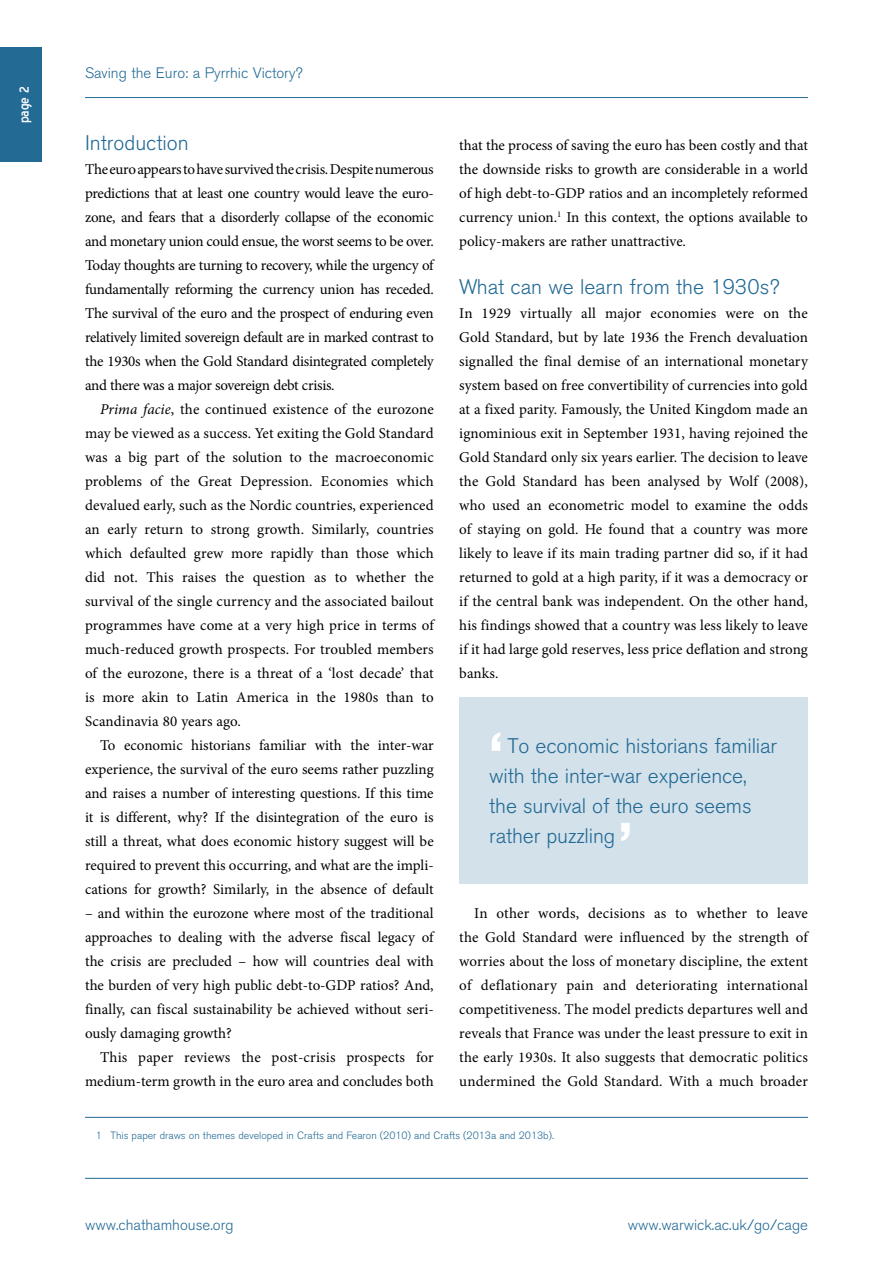
<style>
.page{position:relative;width:893px;height:1263px;background:#fff}
.page>*{position:absolute;margin:0;border:0;box-sizing:border-box;transform-origin:0 0}
.t1{font:700 54px "Akzidenz Grotesk BE";color:#fff}
.t2{font:300 21px/30px "Akzidenz Grotesk BE";letter-spacing:-.005em;color:#236a95}
.t3{font:16.5px "Blue Highway";color:#fff}
.t4{font:15px/24px "Minion Pro";color:#000;text-align:justify}
.t5{font:300 15px "Akzidenz Grotesk BE";color:#236a95}
.t6{font:300 10.5px "Akzidenz Grotesk BE";color:#236a95}
.s1{font-style:italic}
</style>
<div class="page">
<hr style="left:85px;top:1178px;width:723px;height:1px;background:#236a95">
<hr style="left:85px;top:97px;width:723px;height:1px;background:#236a95">
<div style="left:0;top:47px;width:42px;height:115px;background:#236a95"></div>
<hr style="left:85px;top:1117px;width:723px;height:1px;background:#236a95">
<div style="left:459px;top:697px;width:349px;height:186px;background:#d3e1ea"></div>
<p class="t3" style="left:17px;top:123px;width:39px;rotate:-90deg">page 2</p>
<p class="t5" style="left:85px;top:64px;width:219px">Saving the Euro: a Pyrrhic Victory?</p>
<h2 class="t2" style="left:85px;top:128px;width:105px">Introduction</h2>
<p class="t4" style="left:85px;top:157px;width:350px">The euro appears to have survived the crisis. Despite numerous predictions that at least one country would leave the euro&shy;zone, and fears that a disorderly collapse of the economic and monetary union could ensue, the worst seems to be over.<br>Today thoughts are turning to recovery, while the urgency of fundamentally reforming the currency union has receded.<br>The survival of the euro and the prospect of enduring even relatively limited sovereign default are in marked contrast to the 1930s when the Gold Standard disintegrated completely and there was a major sovereign debt crisis.</p>
<p class="t4" style="left:85px;top:397px;width:350px;text-indent:15px"><span class="s1">Prima facie</span>, the continued existence of the eurozone may be viewed as a success. Yet exiting the Gold Standard was a big part of the solution to the macroeconomic problems of the Great Depression. Economies which devalued early, such as the Nordic countries, experienced an early return to strong growth. Similarly, countries which defaulted grew more rapidly than those which did not. This raises the question as to whether the survival of the single currency and the associated bailout programmes have come at a very high price in terms of much-reduced growth prospects. For troubled members of the eurozone, there is a threat of a ‘lost decade’ that is more akin to Latin America in the 1980s than to Scandinavia 80 years ago.</p>
<p class="t4" style="left:85px;top:733px;width:350px;text-indent:15px">To economic historians familiar with the inter-war experience, the survival of the euro seems rather puzzling and raises a number of interesting questions. If this time it is different, why? If the disintegration of the euro is still a threat, what does economic history suggest will be required to prevent this occurring, and what are the impli&shy;cations for growth? Similarly, in the absence of default</p>
<p class="t4" style="left:85px;top:901px;width:350px">– and within the eurozone where most of the traditional approaches to dealing with the adverse fiscal legacy of the crisis are precluded – how will countries deal with the burden of very high public debt-to-GDP ratios? And, finally, can fiscal sustainability be achieved without seri&shy;ously damaging growth?</p>
<p class="t4" style="left:85px;top:1045px;width:350px;text-align:right">This paper reviews the post-crisis prospects for medium-term growth in the euro area and concludes both</p>
<p class="t4" style="left:459px;top:133px;width:350px">that the process of saving the euro has been costly and that the downside risks to growth are considerable in a world of high debt-to-GDP ratios and an incompletely reformed currency union.<sup>1</sup> In this context, the options available to policy-makers are rather unattractive.</p>
<h2 class="t2" style="left:459px;top:272px;width:322px">What can we learn from the 1930s?</h2>
<p class="t4" style="left:459px;top:301px;width:350px">In 1929 virtually all major economies were on the Gold Standard, but by late 1936 the French devaluation signalled the final demise of an international monetary system based on free convertibility of currencies into gold at a fixed parity. Famously, the United Kingdom made an ignominious exit in September 1931, having rejoined the Gold Standard only six years earlier. The decision to leave the Gold Standard has been analysed by Wolf (2008), who used an econometric model to examine the odds of staying on gold. He found that a country was more likely to leave if its main trading partner did so, if it had returned to gold at a high parity, if it was a democracy or if the central bank was independent. On the other hand, his findings showed that a country was less likely to leave if it had large gold reserves, less price deflation and strong banks.</p>
<h1 class="t1" style="left:489px;top:721px;width:15px">‘</h1>
<h2 class="t2" style="left:489px;top:731px;width:289px;text-indent:18px">To economic historians familiar with the inter-war experience, the survival of the euro seems rather puzzling</h2>
<h1 class="t1" style="left:619px;top:811px;width:15px">’</h1>
<p class="t4" style="left:459px;top:901px;width:350px;text-indent:15px">In other words, decisions as to whether to leave the Gold Standard were influenced by the strength of worries about the loss of monetary discipline, the extent of deflationary pain and deteriorating international competitiveness. The model predicts departures well and reveals that France was under the least pressure to exit in the early 1930s. It also suggests that democratic politics undermined the Gold Standard. With a much broader</p>
<p class="t6" style="left:96px;top:1129px;width:459px">1 This paper draws on themes developed in Crafts and Fearon (2010) and Crafts (2013a and 2013b).</p>
<p class="t5" style="left:85px;top:1216px;width:150px">www.chathamhouse.org</p>
<p class="t5" style="left:628px;top:1216px;width:182px">www.warwick.ac.uk/go/cage</p>
</div>
